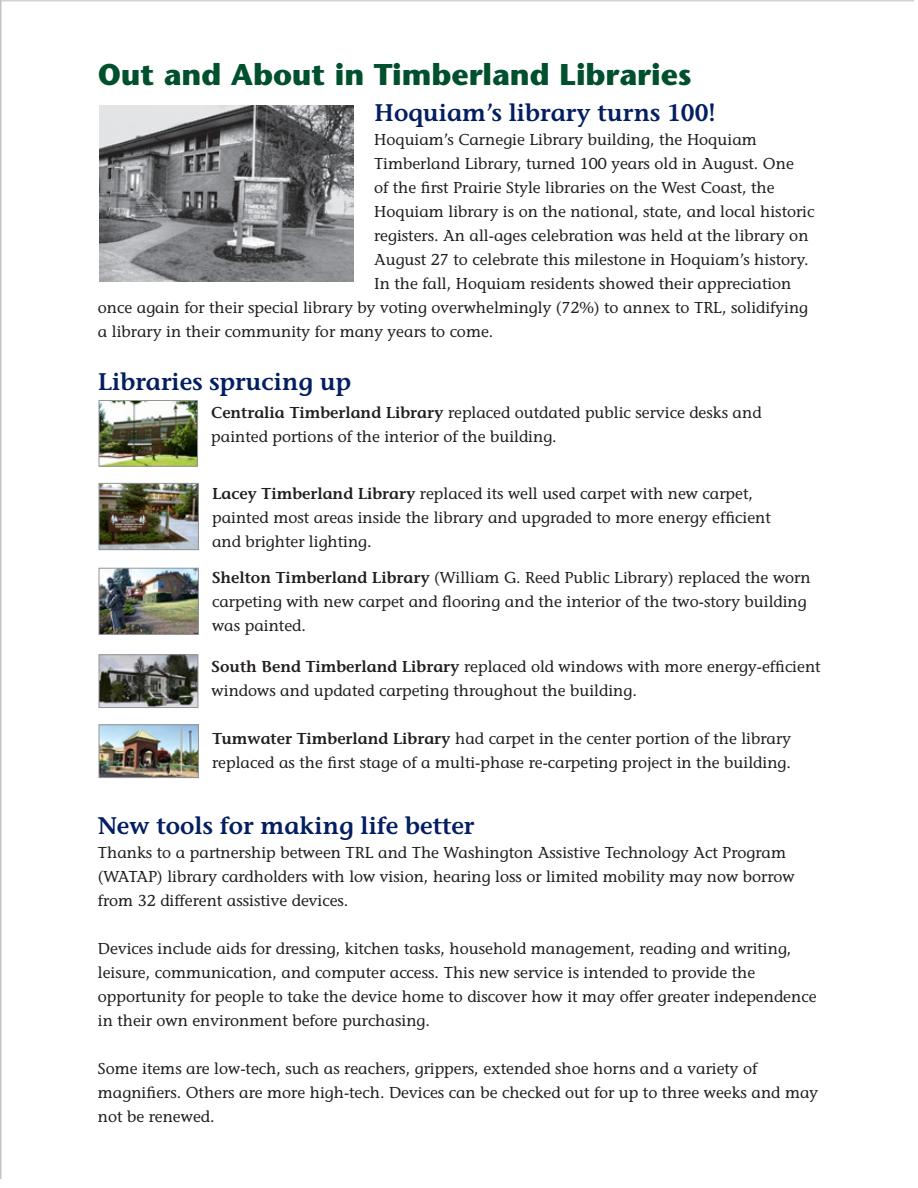
<style>
.page{position:relative;width:918px;height:1188px;background:#fff}
.page>*{position:absolute;margin:0;border:0;box-sizing:border-box;transform-origin:0 0}
.t1{font:700 30px "Stone Sans Std";color:#00502e}
.t2{font:600 24px "Stone Informal";color:#031e61}
.t3{font:15.75px/24px "Stone Informal";color:#231f20}
.s1{font-weight:600}
</style>
<div class="page">
<hr style="left:0;top:0;width:2px;height:1179px;background:#c2c3c6">
<img style="left:99px;top:105px;width:255px;height:177px">
<img style="left:101px;top:402px;width:95px;height:62px">
<div style="left:99px;top:400px;width:99px;height:66px;border:1px solid #939598"></div>
<img style="left:101px;top:485px;width:96px;height:63px">
<div style="left:99px;top:483px;width:100px;height:67px;border:1px solid #939598"></div>
<img style="left:101px;top:570px;width:96px;height:63px">
<div style="left:99px;top:568px;width:100px;height:67px;border:1px solid #939598"></div>
<img style="left:101px;top:657px;width:95px;height:49px">
<div style="left:99px;top:655px;width:99px;height:53px;border:1px solid #939598"></div>
<img style="left:101px;top:727px;width:96px;height:49px">
<div style="left:99px;top:725px;width:100px;height:53px;border:1px solid #939598"></div>
<p class="t1" style="left:98px;top:57px;width:595px">Out and About in Timberland Libraries</p>
<p class="t2" style="left:374px;top:98px;width:343px">Hoquiam’s library turns 100!</p>
<p class="t3" style="left:374px;top:127px;width:384px">Hoquiam’s Carnegie Library building, the Hoquiam</p>
<p class="t3" style="left:374px;top:151px;width:421px">Timberland Library, turned 100 years old in August. One</p>
<p class="t3" style="left:374px;top:175px;width:402px">of the first Prairie Style libraries on the West Coast, the</p>
<p class="t3" style="left:374px;top:199px;width:442px">Hoquiam library is on the national, state, and local historic</p>
<p class="t3" style="left:374px;top:223px;width:436px">registers. An all-ages celebration was held at the library on</p>
<p class="t3" style="left:374px;top:247px;width:436px">August 27 to celebrate this milestone in Hoquiam’s history.</p>
<p class="t3" style="left:374px;top:271px;width:419px">In the fall, Hoquiam residents showed their appreciation</p>
<p class="t3" style="left:98px;top:295px;width:712px">once again for their special library by voting overwhelmingly (72%) to annex to TRL, solidifying</p>
<p class="t3" style="left:98px;top:319px;width:397px">a library in their community for many years to come.</p>
<p class="t2" style="left:98px;top:367px;width:255px">Libraries sprucing up</p>
<p class="t3" style="left:211px;top:401px;width:552px"><span class="s1">Centralia Timberland Library</span> replaced outdated public service desks and painted portions of the interior of the building.</p>
<p class="t3" style="left:212px;top:482px;width:560px"><span class="s1">Lacey Timberland Library</span> replaced its well used carpet with new carpet, painted most areas inside the library and upgraded to more energy efficient and brighter lighting.</p>
<p class="t3" style="left:212px;top:566px;width:600px"><span class="s1">Shelton Timberland Library</span> (William G. Reed Public Library) replaced the worn carpeting with new carpet and flooring and the interior of the two-story building was painted.</p>
<p class="t3" style="left:212px;top:654px;width:611px"><span class="s1">South Bend Timberland Library</span> replaced old windows with more energy-efficient windows and updated carpeting throughout the building.</p>
<p class="t3" style="left:212px;top:726px;width:581px"><span class="s1">Tumwater Timberland Library</span> had carpet in the center portion of the library replaced as the first stage of a multi-phase re-carpeting project in the building.</p>
<p class="t2" style="left:98px;top:811px;width:378px">New tools for making life better</p>
<p class="t3" style="left:98px;top:840px;width:698px">Thanks to a partnership between TRL and The Washington Assistive Technology Act Program (WATAP) library cardholders with low vision, hearing loss or limited mobility may now borrow from 32 different assistive devices.</p>
<p class="t3" style="left:98px;top:936px;width:720px">Devices include aids for dressing, kitchen tasks, household management, reading and writing, leisure, communication, and computer access. This new service is intended to provide the opportunity for people to take the device home to discover how it may offer greater independence in their own environment before purchasing.</p>
<p class="t3" style="left:98px;top:1056px;width:722px">Some items are low-tech, such as reachers, grippers, extended shoe horns and a variety of magnifiers. Others are more high-tech. Devices can be checked out for up to three weeks and may not be renewed.</p>
</div>
